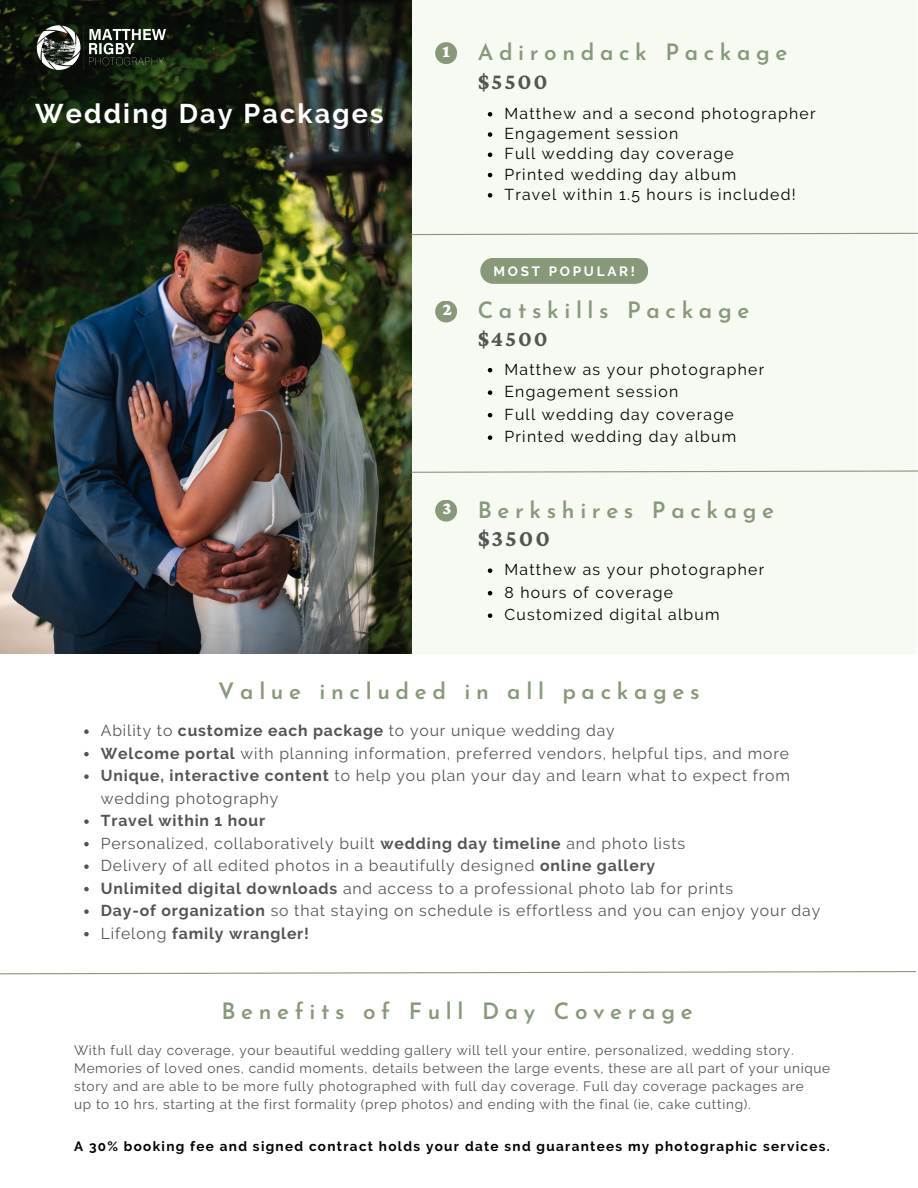
<style>
.page{position:relative;width:918px;height:1188px;background:#fff}
.page>*{position:absolute;margin:0;border:0;box-sizing:border-box;transform-origin:0 0}
.t1{font:700 27px "Raleway";letter-spacing:.08em;color:#fff}
.t2{font:700 24px "Crimson Pro";color:#545454}
.t3{font:700 23.25px "Crimson Pro";color:#545454}
.t4{font:700 22.8px "Crimson Pro";color:#545454}
.t5{font:600 22.5px "Josefin Sans";letter-spacing:.25em;color:#88997a}
.t6{font:900 18px "Crimson Pro";color:#fff}
.t7{font:15.75px/22.5px "Raleway";letter-spacing:.055em;color:#545454}
.t8{font:15.75px "Raleway";letter-spacing:.08em;color:#000}
.t9{font:700 15.75px "Raleway";letter-spacing:.055em;color:#545454}
.t10{font:13.65px/18px "Raleway";letter-spacing:.05em;color:#545454}
.t11{font:700 13.5px "Raleway";letter-spacing:.095em;color:#000}
.t12{font:700 13.5px "Raleway";letter-spacing:.2em;color:#fff}
.s1{font-weight:700}
.s2{font-weight:400}
</style>
<div class="page">
<div style="left:0;top:0;width:917px;height:654px;background:#f6faf3"></div>
<img style="left:0;top:0;width:411px;height:654px">
<img style="left:35px;top:25px;width:131px;height:48px">
<div style="left:435px;top:42px;width:22px;height:22px;background:#88997a;border-radius:50%"></div>
<div style="left:435px;top:500px;width:22px;height:22px;background:#88997a;border-radius:50%"></div>
<svg style="left:488px;top:568px;width:4px;height:5px"></svg>
<svg style="left:488px;top:591px;width:4px;height:4px"></svg>
<svg style="left:488px;top:613px;width:4px;height:5px"></svg>
<svg style="left:84px;top:729px;width:5px;height:5px"></svg>
<svg style="left:84px;top:752px;width:5px;height:4px"></svg>
<svg style="left:84px;top:774px;width:5px;height:5px"></svg>
<svg style="left:84px;top:819px;width:5px;height:5px"></svg>
<svg style="left:84px;top:842px;width:5px;height:4px"></svg>
<svg style="left:84px;top:864px;width:5px;height:5px"></svg>
<svg style="left:84px;top:887px;width:5px;height:4px"></svg>
<svg style="left:84px;top:909px;width:5px;height:5px"></svg>
<svg style="left:84px;top:932px;width:5px;height:4px"></svg>
<svg style="left:488px;top:112px;width:4px;height:5px"></svg>
<svg style="left:488px;top:132px;width:4px;height:5px"></svg>
<svg style="left:488px;top:153px;width:4px;height:4px"></svg>
<svg style="left:488px;top:173px;width:4px;height:4px"></svg>
<svg style="left:488px;top:193px;width:4px;height:5px"></svg>
<svg style="left:410px;top:469px;width:508px;height:4px"></svg>
<svg style="left:410px;top:231px;width:508px;height:5px"></svg>
<svg style="left:488px;top:368px;width:4px;height:4px"></svg>
<svg style="left:488px;top:390px;width:4px;height:5px"></svg>
<svg style="left:488px;top:413px;width:4px;height:4px"></svg>
<svg style="left:488px;top:435px;width:4px;height:5px"></svg>
<div style="left:435px;top:301px;width:22px;height:21px;background:#88997a;border-radius:50%"></div>
<svg style="left:480px;top:258px;width:168px;height:26px;background:#8c9c7e"></svg>
<svg style="left:0;top:971px;width:917px;height:4px"></svg>
<p class="t1" style="left:35px;top:97px;width:350px">Wedding Day Packages</p>
<h1 class="t6" style="left:442px;top:41px;width:9px">1</h1>
<p class="t5" style="left:478px;top:43px;width:311px">Adirondack Package</p>
<p class="t3" style="left:478px;top:68px;width:71px">$5500</p>
<h2 class="t8" style="left:504px;top:104px;width:313px">Matthew and a second photographer</h2>
<p class="t8" style="left:504px;top:124px;width:175px">Engagement session</p>
<p class="t8" style="left:504px;top:144px;width:231px">Full wedding day coverage</p>
<p class="t8" style="left:504px;top:165px;width:233px">Printed wedding day album</p>
<p class="t8" style="left:504px;top:185px;width:293px">Travel within 1.5 hours is included!</p>
<h5 class="t12" style="left:494px;top:263px;width:143px">MOST POPULAR!</h5>
<p class="t6" style="left:442px;top:299px;width:11px">2</p>
<p class="t5" style="left:478px;top:301px;width:273px">Catskills Package</p>
<p class="t4" style="left:478px;top:326px;width:71px">$4500</p>
<p class="t8" style="left:504px;top:360px;width:261px">Matthew as your photographer</p>
<p class="t8" style="left:504px;top:382px;width:175px">Engagement session</p>
<h2 class="t8" style="left:504px;top:405px;width:231px">Full wedding day coverage</h2>
<p class="t8" style="left:504px;top:427px;width:233px">Printed wedding day album</p>
<p class="t6" style="left:442px;top:498px;width:11px">3</p>
<p class="t5" style="left:478px;top:501px;width:298px">Berkshires Package</p>
<p class="t2" style="left:478px;top:525px;width:74px">$3500</p>
<h2 class="t8" style="left:504px;top:560px;width:261px">Matthew as your photographer</h2>
<h2 class="t8" style="left:504px;top:583px;width:170px">8 hours of coverage</h2>
<p class="t8" style="left:504px;top:605px;width:217px">Customized digital album</p>
<p class="t5" style="left:218px;top:683px;width:483px">Value included in all packages</p>
<h2 class="t7" style="left:101px;top:719px;width:515px">Ability to <span class="s1">customize each package</span> to your unique wedding day</h2>
<h2 class="t7" style="left:101px;top:742px;width:690px"><span class="s1">Welcome portal</span> with planning information, preferred vendors, helpful tips, and more</h2>
<p class="t7" style="left:101px;top:764px;width:691px"><span class="s1">Unique, interactive content</span> to help you plan your day and learn what to expect from wedding photography</p>
<p class="t9" style="left:101px;top:811px;width:166px">Travel within 1 hour</p>
<p class="t7" style="left:101px;top:832px;width:586px">Personalized, collaboratively built <span class="s1">wedding day timeline</span> and photo lists</p>
<p class="t7" style="left:101px;top:854px;width:556px">Delivery of all edited photos in a beautifully designed <span class="s1">online gallery</span></p>
<p class="t7" style="left:101px;top:877px;width:634px"><span class="s1">Unlimited digital downloads</span> and access to a professional photo lab for prints</p>
<h2 class="t7" style="left:101px;top:899px;width:721px"><span class="s1">Day-of organization</span> so that staying on schedule is effortless and you can enjoy your day</h2>
<h2 class="t9" style="left:101px;top:924px;width:210px"><span class="s2">Lifelong</span> family wrangler!</h2>
<p class="t5" style="left:221px;top:1003px;width:473px">Benefits of Full Day Coverage</p>
<p class="t10" style="left:74px;top:1041px;width:758px">With full day coverage, your beautiful wedding gallery will tell your entire, personalized, wedding story.<br>Memories of loved ones, candid moments, details between the large events, these are all part of your unique story and are able to be more fully photographed with full day coverage. Full day coverage packages are</p>
<h4 class="t10" style="left:74px;top:1095px;width:678px">up to 10 hrs, starting at the first formality (prep photos) and ending with the final (ie, cake cutting).</h4>
<p class="t11" style="left:74px;top:1138px;width:757px">A 30% booking fee and signed contract holds your date snd guarantees my photographic services.</p>
</div>
